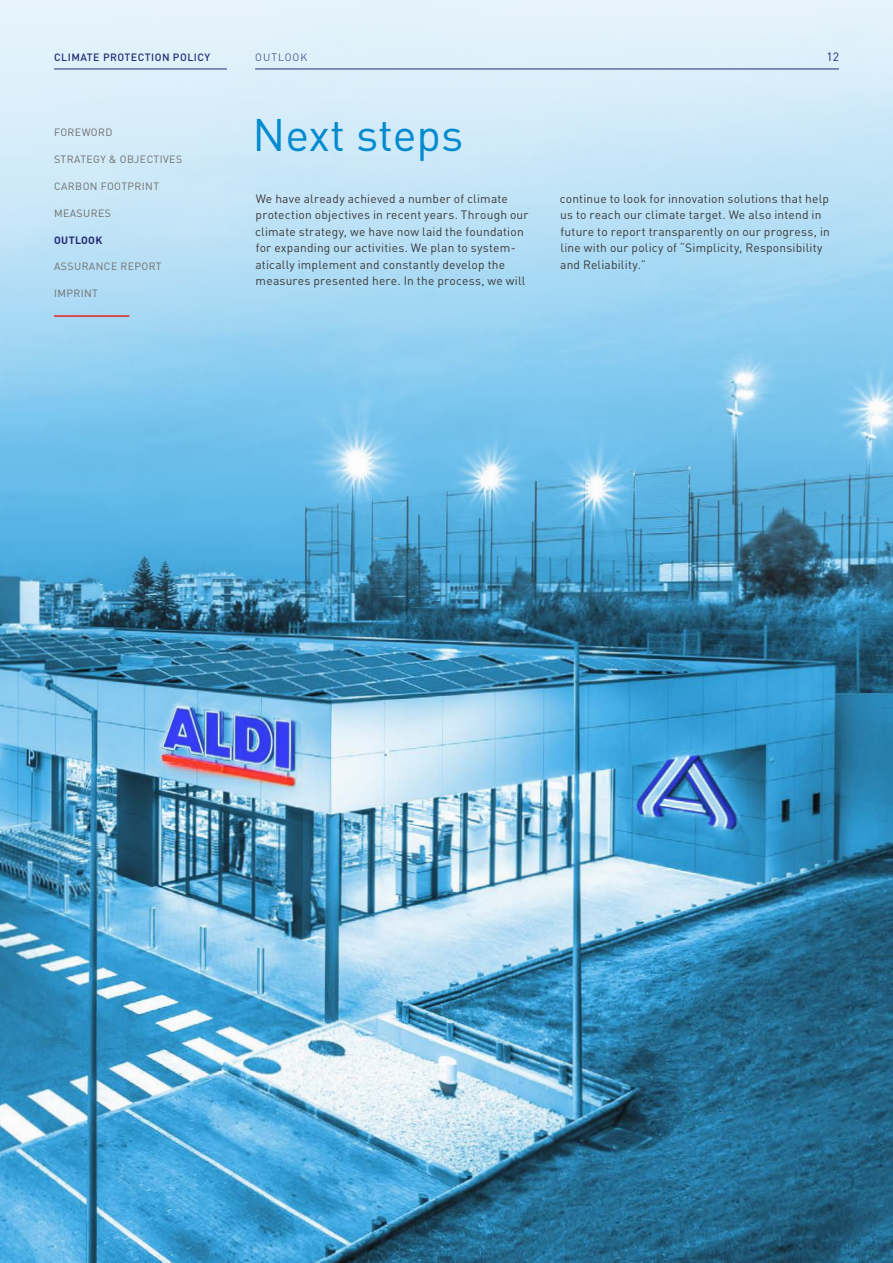
<style>
.page{position:relative;width:893px;height:1263px;background:#fff}
.page>*{position:absolute;margin:0;border:0;box-sizing:border-box;transform-origin:0 0}
.t1{font:45px "DIN Pro";color:#008acf}
.t2{font:12px/16.5px "DIN Pro";letter-spacing:.015em;color:#3a3a39}
.t3{font:12px "DIN Pro";color:#202d75}
.t4{font:10.5px "DIN Pro";letter-spacing:.04em;color:#6e6e6e}
.t5{font:500 10.5px "DIN Pro";letter-spacing:.05em;color:#202d75}
.t6{font:700 10.5px "DIN Pro";letter-spacing:.04em;color:#202d75}
.t7{font:300 10.5px "DIN Pro";color:#202d75}
</style>
<div class="page">
<img style="left:0;top:0;width:893px;height:1263px">
<hr style="left:54px;top:315px;width:75px;height:2px;background:#e3241b">
<hr style="left:54px;top:69px;width:173px;height:1px;background:#202d75">
<hr style="left:255px;top:69px;width:584px;height:1px;background:#202d75">
<p class="t5" style="left:54px;top:49px;width:158px">CLIMATE PROTECTION POLICY</p>
<p class="t7" style="left:255px;top:49px;width:17px">OUTLOOK</p>
<p class="t3" style="left:826px;top:48px;width:14px">12</p>
<p class="t4" style="left:54px;top:124px;width:60px">FOREWORD</p>
<p class="t4" style="left:54px;top:151px;width:130px">STRATEGY &amp; OBJECTIVES</p>
<p class="t4" style="left:54px;top:178px;width:106px">CARBON FOOTPRINT</p>
<p class="t4" style="left:54px;top:205px;width:58px">MEASURES</p>
<p class="t6" style="left:54px;top:231px;width:50px">OUTLOOK</p>
<p class="t4" style="left:54px;top:258px;width:109px">ASSURANCE REPORT</p>
<p class="t4" style="left:54px;top:285px;width:45px">IMPRINT</p>
<h1 class="t1" style="left:253px;top:99px;width:212px">Next steps</h1>
<p class="t2" style="left:255px;top:189px;width:275px">We have already achieved a number of climate protection objectives in recent years. Through our climate strategy, we have now laid the foundation for expanding our activities. We plan to system&shy;atically implement and constantly develop the measures presented here. In the process, we will</p>
<p class="t2" style="left:560px;top:189px;width:272px">continue to look for innovation solutions that help us to reach our climate target. We also intend in future to report transparently on our progress, in line with our policy of “Simplicity, Responsibility and Reliability.”</p>
</div>
